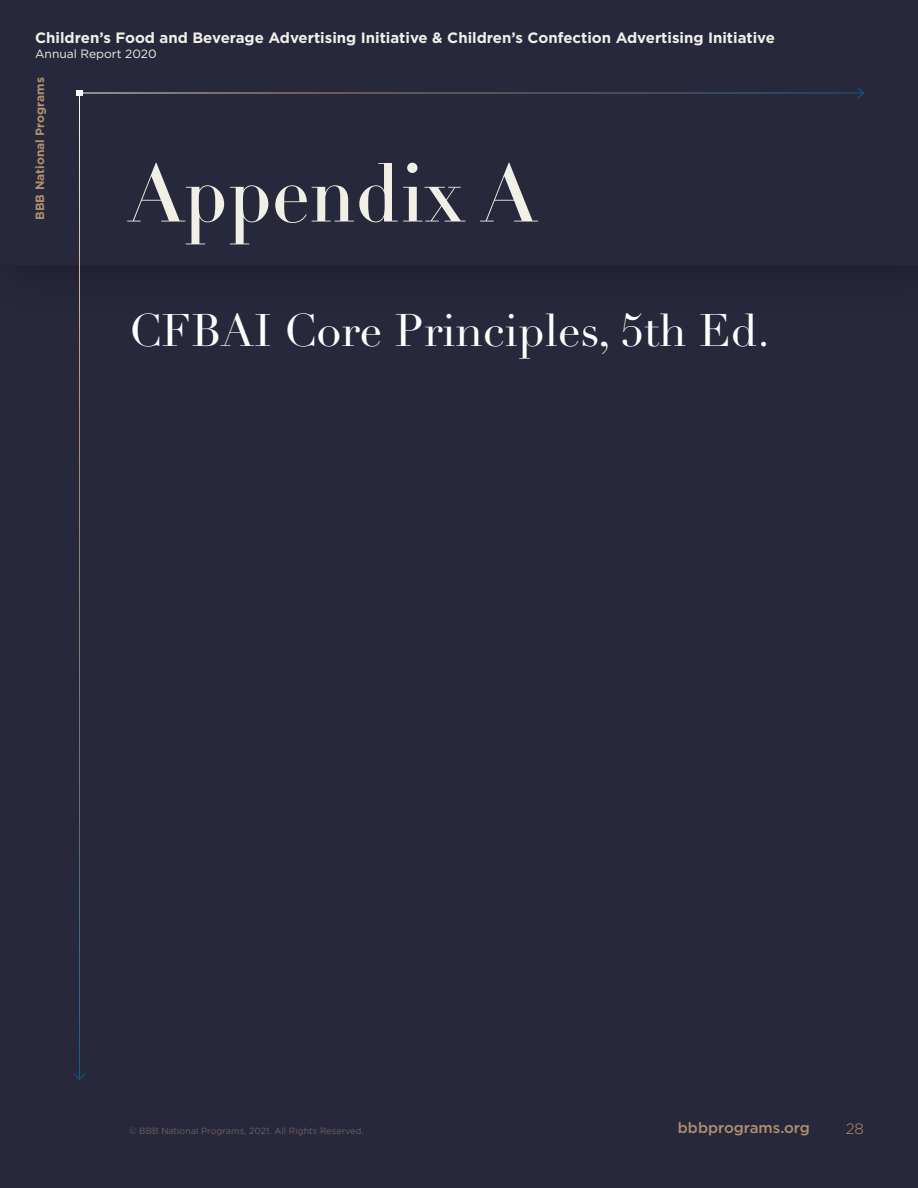
<style>
.page{position:relative;width:918px;height:1188px;background:#28283c}
.page>*{position:absolute;margin:0;border:0;box-sizing:border-box;transform-origin:0 0}
.t1{font:79.5px "Didot LT Pro Headline";color:#f0f0e6}
.t2{font:45px "Didot LT Pro";color:#fff}
.t3{font:700 15px "Gotham";color:#f0f0e6}
.t4{font:500 15px "Gotham";color:#af916e}
.t5{font:300 15px "Gotham";color:#af916e}
.t6{font:700 12px "Gotham";color:#af916e}
.t7{font:12px "Gotham";color:#f0f0e6}
.t8{font:9px "Gotham";color:#6e5f5f}
</style>
<div class="page">
<div style="left:0;top:0;width:918px;height:316px;background:#252538"></div>
<div style="left:0;top:0;width:918px;height:265px;background:#28283c"></div>
<hr style="left:80px;top:93px;width:783px;height:1px;background:#fff">
<svg style="left:857px;top:87px;width:7px;height:12px"></svg>
<hr style="left:79px;top:93px;width:1px;height:986px;background:#fff">
<svg style="left:76px;top:90px;width:6px;height:6px"></svg>
<svg style="left:74px;top:1073px;width:11px;height:7px"></svg>
<p class="t3" style="left:35px;top:28px;width:741px">Children’s Food and Beverage Advertising Initiative &amp; Children’s Confection Advertising Initiative</p>
<p class="t7" style="left:35px;top:46px;width:123px">Annual Report 2020</p>
<p class="t6" style="left:32px;top:220px;width:144px;rotate:-90deg">BBB National Programs</p>
<h1 class="t1" style="left:129px;top:145px;width:409px">Appendix A</h1>
<h2 class="t2" style="left:129px;top:303px;width:643px">CFBAI Core Principles, 5th Ed.</h2>
<p class="t8" style="left:129px;top:1125px;width:236px">© BBB National Programs, 2021. All Rights Reserved.</p>
<p class="t4" style="left:678px;top:1118px;width:134px">bbbprograms.org</p>
<p class="t5" style="left:846px;top:1119px;width:20px">28</p>
</div>
